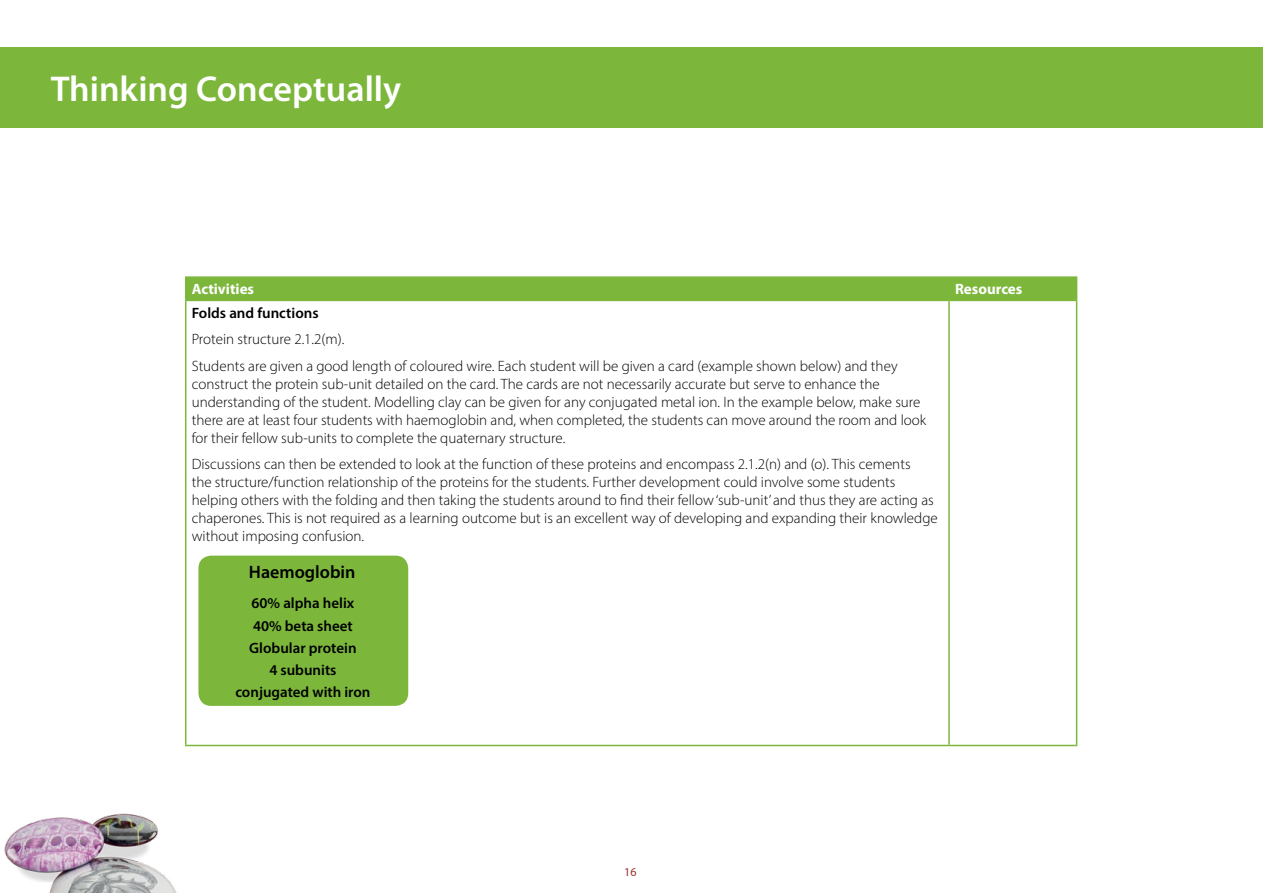
<style>
.page{position:relative;width:1263px;height:893px;background:#fff}
.page>*{position:absolute;margin:0;border:0;box-sizing:border-box;transform-origin:0 0}
.TConc_H1{font:600 36px "Myriad Pro";color:#fff}
.TConc_H3{font:600 18px "Myriad Pro";color:#000}
.TConc_Body{font:300 15px/18px "Myriad Pro";color:#000}
.TConc_H3-2{font:600 15px "Myriad Pro";color:#000}
.TCont_TableHeading{font:700 15px "Myriad Pro";color:#fff}
.t1{font:12px "Myriad Pro";color:#983034}
</style>
<div class="page">
<img style="left:4px;top:813px;width:173px;height:80px">
<div style="left:0;top:47px;width:1263px;height:81px;background:#7cb73c"></div>
<hr style="left:185px;top:276px;width:764px;height:2px;background:#7cb73c">
<hr style="left:949px;top:276px;width:128px;height:2px;background:#7cb73c">
<div style="left:185px;top:277px;width:892px;height:23px;background:#7cb73c"></div>
<hr style="left:185px;top:300px;width:764px;height:1px;background:#7cb73c">
<hr style="left:185px;top:301px;width:1px;height:444px;background:#7cb73c">
<hr style="left:949px;top:300px;width:128px;height:1px;background:#7cb73c">
<hr style="left:948px;top:301px;width:2px;height:444px;background:#7cb73c">
<hr style="left:1076px;top:301px;width:1px;height:444px;background:#7cb73c">
<hr style="left:185px;top:745px;width:764px;height:1px;background:#7cb73c">
<hr style="left:949px;top:745px;width:128px;height:1px;background:#7cb73c">
<div style="left:198px;top:556px;width:210px;height:150px;background:#7cb73c;border-radius:13px"></div>
<h1 class="TConc_H1" style="left:51px;top:66px;width:352px">Thinking Conceptually</h1>
<p class="TCont_TableHeading" style="left:192px;top:280px;width:64px">Activities</p>
<p class="TCont_TableHeading" style="left:955px;top:280px;width:69px">Resources</p>
<p class="TConc_H3-2" style="left:192px;top:303px;width:128px">Folds and functions</p>
<p class="TConc_Body" style="left:192px;top:330px;width:154px">Protein structure 2.1.2(m).</p>
<p class="TConc_Body" style="left:192px;top:356px;width:736px">Students are given a good length of coloured wire. Each student will be given a card (example shown below) and they construct the protein sub-unit detailed on the card. The cards are not necessarily accurate but serve to enhance the understanding of the student. Modelling clay can be given for any conjugated metal ion. In the example below, make sure there are at least four students with haemoglobin and, when completed, the students can move around the room and look for their fellow sub-units to complete the quaternary structure.</p>
<p class="TConc_Body" style="left:192px;top:455px;width:748px">Discussions can then be extended to look at the function of these proteins and encompass 2.1.2(n) and (o). This cements<br>the structure/function relationship of the proteins for the students. Further development could involve some students helping others with the folding and then taking the students around to find their fellow ‘sub-unit’ and thus they are acting as chaperones. This is not required as a learning outcome but is an excellent way of developing and expanding their knowledge without imposing confusion.</p>
<p class="TConc_H3" style="left:249px;top:560px;width:108px">Haemoglobin</p>
<p class="TConc_H3-2" style="left:252px;top:594px;width:104px">60% alpha helix</p>
<p class="TConc_H3-2" style="left:253px;top:616px;width:101px">40% beta sheet</p>
<p class="TConc_H3-2" style="left:249px;top:638px;width:109px">Globular protein</p>
<p class="TConc_H3-2" style="left:269px;top:660px;width:69px">4 subunits</p>
<p class="TConc_H3-2" style="left:235px;top:683px;width:137px">conjugated with iron</p>
<p class="t1" style="left:624px;top:865px;width:14px">16</p>
</div>
